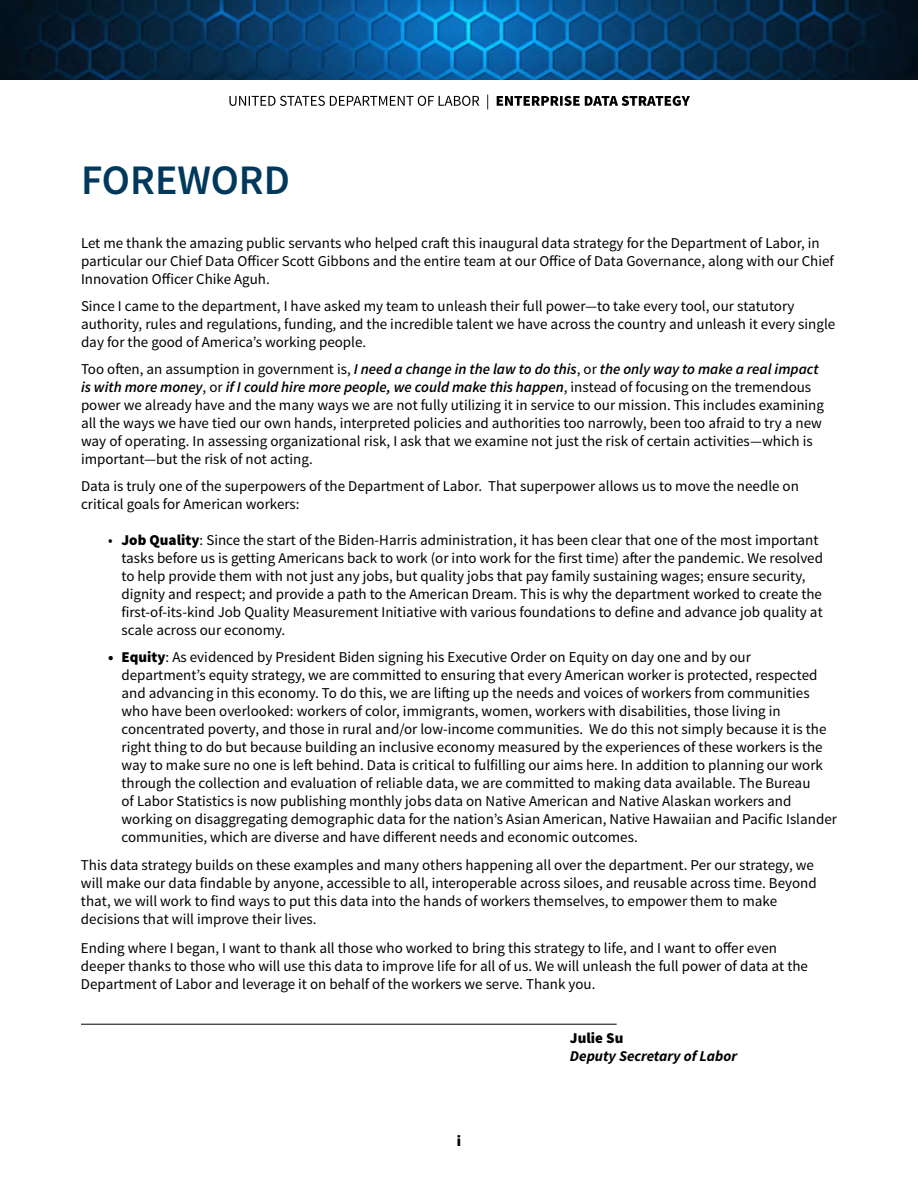
<style>
.page{position:relative;width:918px;height:1188px;background:#fff}
.page>*{position:absolute;margin:0;border:0;box-sizing:border-box;transform-origin:0 0}
.t1{font:600 42px "Source Sans Pro";color:#00395b}
.t2{font:15px/18px "Source Sans Pro";color:#000}
.t3{font:italic 700 15px "Source Sans Pro";color:#000}
.t4{font:900 15px "Source Sans Pro";color:#000}
.s1{font-weight:600;font-style:italic}
.s2{font-weight:900}
</style>
<div class="page">
<img style="left:0;top:0;width:918px;height:80px">
<svg style="left:229px;top:95px;width:461px;height:14px"></svg>
<hr style="left:81px;top:1024px;width:536px;height:1px;background:#000">
<h2 class="t1" style="left:81px;top:153px;width:211px">FOREWORD</h2>
<p class="t2" style="left:81px;top:234px;width:754px">Let me thank the amazing public servants who helped craft this inaugural data strategy for the Department of Labor, in particular our Chief Data Officer Scott Gibbons and the entire team at our Office of Data Governance, along with our Chief<br>Innovation Officer Chike Aguh.</p>
<p class="t2" style="left:81px;top:297px;width:756px">Since I came to the department, I have asked my team to unleash their full power—to take every tool, our statutory authority, rules and regulations, funding, and the incredible talent we have across the country and unleash it every single day for the good of America’s working people.</p>
<p class="t2" style="left:81px;top:360px;width:745px">Too often, an assumption in government is, <span class="s1">I need a change in the law to do this</span>, or <span class="s1">the only way to make a real impact is with more money</span>, or <span class="s1">if I could hire more people, we could make this happen</span>, instead of focusing on the tremendous power we already have and the many ways we are not fully utilizing it in service to our mission. This includes examining all the ways we have tied our own hands, interpreted policies and authorities too narrowly, been too afraid to try a new way of operating. In assessing organizational risk, I ask that we examine not just the risk of certain activities—which is important—but the risk of not acting.</p>
<p class="t2" style="left:81px;top:477px;width:719px">Data is truly one of the superpowers of the Department of Labor. That superpower allows us to move the needle on critical goals for American workers:</p>
<p class="t2" style="left:122px;top:531px;width:703px;text-indent:-14px">• <span class="s2">Job Quality</span>: Since the start of the Biden-Harris administration, it has been clear that one of the most important tasks before us is getting Americans back to work (or into work for the first time) after the pandemic. We resolved to help provide them with not just any jobs, but quality jobs that pay family sustaining wages; ensure security, dignity and respect; and provide a path to the American Dream. This is why the department worked to create the first-of-its-kind Job Quality Measurement Initiative with various foundations to define and advance job quality at scale across our economy.</p>
<p class="t2" style="left:121px;top:648px;width:717px;text-indent:-13px"><span class="s2">• Equity</span>: As evidenced by President Biden signing his Executive Order on Equity on day one and by our department’s equity strategy, we are committed to ensuring that every American worker is protected, respected and advancing in this economy. To do this, we are lifting up the needs and voices of workers from communities who have been overlooked: workers of color, immigrants, women, workers with disabilities, those living in concentrated poverty, and those in rural and/or low-income communities. We do this not simply because it is the right thing to do but because building an inclusive economy measured by the experiences of these workers is the way to make sure no one is left behind. Data is critical to fulfilling our aims here. In addition to planning our work through the collection and evaluation of reliable data, we are committed to making data available. The Bureau<br>of Labor Statistics is now publishing monthly jobs data on Native American and Native Alaskan workers and working on disaggregating demographic data for the nation’s Asian American, Native Hawaiian and Pacific Islander communities, which are diverse and have different needs and economic outcomes.</p>
<p class="t2" style="left:81px;top:857px;width:737px">This data strategy builds on these examples and many others happening all over the department. Per our strategy, we will make our data findable by anyone, accessible to all, interoperable across siloes, and reusable across time. Beyond that, we will work to find ways to put this data into the hands of workers themselves, to empower them to make decisions that will improve their lives.</p>
<p class="t2" style="left:81px;top:939px;width:729px">Ending where I began, I want to thank all those who worked to bring this strategy to life, and I want to offer even deeper thanks to those who will use this data to improve life for all of us. We will unleash the full power of data at the<br>Department of Labor and leverage it on behalf of the workers we serve. Thank you.</p>
<p class="t4" style="left:570px;top:1028px;width:55px">Julie Su</p>
<p class="t3" style="left:570px;top:1047px;width:169px">Deputy Secretary of Labor</p>
<p class="t4" style="left:457px;top:1131px;width:6px">i</p>
</div>
